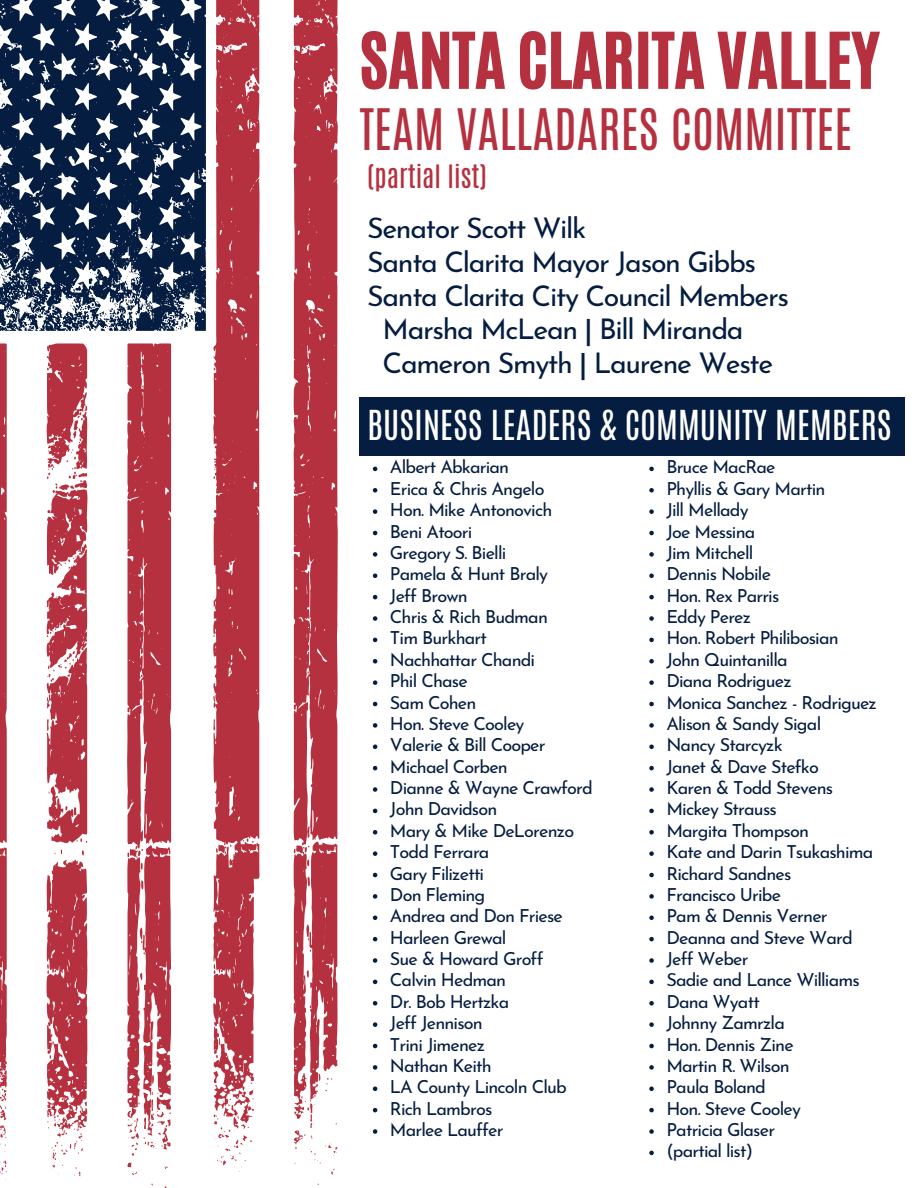
<style>
.page{position:relative;width:918px;height:1188px;background:#fff}
.page>*{position:absolute;margin:0;border:0;box-sizing:border-box;transform-origin:0 0}
.t1{font:64.8px "CA Generated";color:#b6313f}
.t2{font:47.7px "Antonio";color:#b6313f}
.t3{font:34.5px "Antonio";color:#fff}
.t4{font:28.5px "Josefin Sans";letter-spacing:-.045em;color:#051d40}
.t5{font:26.85px "Antonio";color:#b6313f}
.t6{font:18px "Josefin Sans";letter-spacing:-.045em;color:#051d40}
.s1{font-weight:600}
</style>
<div class="page">
<svg style="left:0;top:0;width:338px;height:1188px"></svg>
<svg style="left:0;top:0;width:206px;height:331px;background:#42546e"></svg>
<svg style="left:0;top:0;width:201px;height:319px;fill:#051d40"></svg>
<div style="left:359px;top:398px;width:545px;height:58px;background:#051d40"></div>
<svg style="left:373px;top:467px;width:4px;height:4px"></svg>
<svg style="left:373px;top:488px;width:4px;height:5px"></svg>
<svg style="left:373px;top:509px;width:4px;height:5px"></svg>
<svg style="left:373px;top:531px;width:4px;height:4px"></svg>
<svg style="left:373px;top:552px;width:4px;height:5px"></svg>
<svg style="left:373px;top:574px;width:4px;height:4px"></svg>
<svg style="left:373px;top:595px;width:4px;height:4px"></svg>
<svg style="left:373px;top:616px;width:4px;height:5px"></svg>
<svg style="left:373px;top:638px;width:4px;height:4px"></svg>
<svg style="left:373px;top:659px;width:4px;height:5px"></svg>
<svg style="left:373px;top:680px;width:4px;height:5px"></svg>
<svg style="left:373px;top:702px;width:4px;height:4px"></svg>
<svg style="left:373px;top:723px;width:4px;height:5px"></svg>
<svg style="left:373px;top:745px;width:4px;height:4px"></svg>
<svg style="left:373px;top:766px;width:4px;height:4px"></svg>
<svg style="left:373px;top:787px;width:4px;height:5px"></svg>
<svg style="left:373px;top:809px;width:4px;height:4px"></svg>
<svg style="left:373px;top:830px;width:4px;height:5px"></svg>
<svg style="left:373px;top:851px;width:4px;height:5px"></svg>
<svg style="left:373px;top:873px;width:4px;height:4px"></svg>
<svg style="left:373px;top:894px;width:4px;height:5px"></svg>
<svg style="left:373px;top:916px;width:4px;height:4px"></svg>
<svg style="left:373px;top:937px;width:4px;height:4px"></svg>
<svg style="left:373px;top:958px;width:4px;height:5px"></svg>
<svg style="left:373px;top:980px;width:4px;height:4px"></svg>
<svg style="left:373px;top:1001px;width:4px;height:5px"></svg>
<svg style="left:373px;top:1022px;width:4px;height:5px"></svg>
<svg style="left:373px;top:1044px;width:4px;height:4px"></svg>
<svg style="left:373px;top:1065px;width:4px;height:5px"></svg>
<svg style="left:373px;top:1087px;width:4px;height:4px"></svg>
<svg style="left:373px;top:1108px;width:4px;height:4px"></svg>
<svg style="left:373px;top:1129px;width:4px;height:5px"></svg>
<svg style="left:649px;top:467px;width:5px;height:4px"></svg>
<svg style="left:649px;top:488px;width:5px;height:5px"></svg>
<svg style="left:649px;top:509px;width:5px;height:5px"></svg>
<svg style="left:649px;top:531px;width:5px;height:4px"></svg>
<svg style="left:649px;top:552px;width:5px;height:5px"></svg>
<svg style="left:649px;top:574px;width:5px;height:4px"></svg>
<svg style="left:649px;top:595px;width:5px;height:4px"></svg>
<svg style="left:649px;top:616px;width:5px;height:5px"></svg>
<svg style="left:649px;top:638px;width:5px;height:4px"></svg>
<svg style="left:649px;top:659px;width:5px;height:5px"></svg>
<svg style="left:649px;top:680px;width:5px;height:5px"></svg>
<svg style="left:649px;top:702px;width:5px;height:4px"></svg>
<svg style="left:649px;top:723px;width:5px;height:5px"></svg>
<svg style="left:649px;top:745px;width:5px;height:4px"></svg>
<svg style="left:649px;top:766px;width:5px;height:4px"></svg>
<svg style="left:649px;top:787px;width:5px;height:5px"></svg>
<svg style="left:649px;top:809px;width:5px;height:4px"></svg>
<svg style="left:649px;top:830px;width:5px;height:5px"></svg>
<svg style="left:649px;top:851px;width:5px;height:5px"></svg>
<svg style="left:649px;top:873px;width:5px;height:4px"></svg>
<svg style="left:649px;top:894px;width:5px;height:5px"></svg>
<svg style="left:649px;top:916px;width:5px;height:4px"></svg>
<svg style="left:649px;top:937px;width:5px;height:4px"></svg>
<svg style="left:649px;top:958px;width:5px;height:5px"></svg>
<svg style="left:649px;top:980px;width:5px;height:4px"></svg>
<svg style="left:649px;top:1001px;width:5px;height:5px"></svg>
<svg style="left:649px;top:1022px;width:5px;height:5px"></svg>
<svg style="left:649px;top:1044px;width:5px;height:4px"></svg>
<svg style="left:649px;top:1065px;width:5px;height:5px"></svg>
<svg style="left:649px;top:1087px;width:5px;height:4px"></svg>
<svg style="left:649px;top:1108px;width:5px;height:4px"></svg>
<svg style="left:649px;top:1129px;width:5px;height:5px"></svg>
<svg style="left:649px;top:1151px;width:5px;height:4px"></svg>
<p class="t1" style="left:359px;top:14px;width:521px">SANTA CLARITA VALLEY</p>
<p class="t2" style="left:359px;top:95px;width:495px">TEAM VALLADARES COMMITTEE</p>
<p class="t5" style="left:367px;top:158px;width:121px">(partial list)</p>
<p class="t4" style="left:367px;top:217px;width:221px">Senator Scott Wilk</p>
<p class="t4" style="left:367px;top:250px;width:391px">Santa Clarita Mayor Jason Gibbs</p>
<p class="t4" style="left:367px;top:284px;width:423px">Santa Clarita City Council Members</p>
<p class="t4" style="left:383px;top:318px;width:363px">Marsha McLean <span class="s1">|</span> Bill Miranda</p>
<p class="t4" style="left:383px;top:352px;width:392px">Cameron Smyth <span class="s1">|</span> Laurene Weste</p>
<p class="t3" style="left:367px;top:400px;width:526px">BUSINESS LEADERS &amp; COMMUNITY MEMBERS</p>
<p class="t6" style="left:390px;top:460px;width:121px">Albert Abkarian</p>
<p class="t6" style="left:390px;top:481px;width:156px">Erica &amp; Chris Angelo</p>
<p class="t6" style="left:390px;top:503px;width:164px">Hon. Mike Antonovich</p>
<p class="t6" style="left:390px;top:524px;width:84px">Beni Atoori</p>
<p class="t6" style="left:390px;top:545px;width:118px">Gregory S. Bielli</p>
<p class="t6" style="left:390px;top:567px;width:160px">Pamela &amp; Hunt Braly</p>
<p class="t6" style="left:390px;top:588px;width:79px">Jeff Brown</p>
<p class="t6" style="left:390px;top:610px;width:160px">Chris &amp; Rich Budman</p>
<p class="t6" style="left:390px;top:631px;width:99px">Tim Burkhart</p>
<p class="t6" style="left:390px;top:652px;width:147px">Nachhattar Chandi</p>
<p class="t6" style="left:390px;top:674px;width:79px">Phil Chase</p>
<p class="t6" style="left:390px;top:695px;width:88px">Sam Cohen</p>
<p class="t6" style="left:390px;top:716px;width:136px">Hon. Steve Cooley</p>
<p class="t6" style="left:390px;top:738px;width:157px">Valerie &amp; Bill Cooper</p>
<p class="t6" style="left:390px;top:759px;width:119px">Michael Corben</p>
<p class="t6" style="left:390px;top:781px;width:204px">Dianne &amp; Wayne Crawford</p>
<p class="t6" style="left:390px;top:802px;width:109px">John Davidson</p>
<p class="t6" style="left:390px;top:823px;width:186px">Mary &amp; Mike DeLorenzo</p>
<p class="t6" style="left:390px;top:845px;width:101px">Todd Ferrara</p>
<p class="t6" style="left:390px;top:866px;width:96px">Gary Filizetti</p>
<p class="t6" style="left:390px;top:887px;width:97px">Don Fleming</p>
<p class="t6" style="left:390px;top:909px;width:174px">Andrea and Don Friese</p>
<p class="t6" style="left:390px;top:930px;width:118px">Harleen Grewal</p>
<p class="t6" style="left:390px;top:952px;width:155px">Sue &amp; Howard Groff</p>
<p class="t6" style="left:390px;top:973px;width:118px">Calvin Hedman</p>
<p class="t6" style="left:390px;top:994px;width:121px">Dr. Bob Hertzka</p>
<p class="t6" style="left:390px;top:1016px;width:94px">Jeff Jennison</p>
<p class="t6" style="left:390px;top:1037px;width:97px">Trini Jimenez</p>
<p class="t6" style="left:390px;top:1058px;width:103px">Nathan Keith</p>
<p class="t6" style="left:390px;top:1080px;width:178px">LA County Lincoln Club</p>
<p class="t6" style="left:390px;top:1101px;width:104px">Rich Lambros</p>
<p class="t6" style="left:390px;top:1123px;width:115px">Marlee Lauffer</p>
<p class="t6" style="left:666px;top:460px;width:111px">Bruce MacRae</p>
<p class="t6" style="left:666px;top:481px;width:161px">Phyllis &amp; Gary Martin</p>
<p class="t6" style="left:666px;top:503px;width:84px">Jill Mellady</p>
<p class="t6" style="left:666px;top:524px;width:90px">Joe Messina</p>
<p class="t6" style="left:666px;top:545px;width:89px">Jim Mitchell</p>
<p class="t6" style="left:666px;top:567px;width:106px">Dennis Nobile</p>
<p class="t6" style="left:666px;top:588px;width:115px">Hon. Rex Parris</p>
<p class="t6" style="left:666px;top:610px;width:86px">Eddy Perez</p>
<p class="t6" style="left:666px;top:631px;width:174px">Hon. Robert Philibosian</p>
<p class="t6" style="left:666px;top:652px;width:123px">John Quintanilla</p>
<p class="t6" style="left:666px;top:674px;width:127px">Diana Rodriguez</p>
<p class="t6" style="left:666px;top:695px;width:212px">Monica Sanchez - Rodriguez</p>
<p class="t6" style="left:666px;top:716px;width:156px">Alison &amp; Sandy Sigal</p>
<p class="t6" style="left:666px;top:738px;width:118px">Nancy Starcyzk</p>
<p class="t6" style="left:666px;top:759px;width:154px">Janet &amp; Dave Stefko</p>
<p class="t6" style="left:666px;top:781px;width:168px">Karen &amp; Todd Stevens</p>
<p class="t6" style="left:666px;top:802px;width:112px">Mickey Strauss</p>
<p class="t6" style="left:666px;top:823px;width:144px">Margita Thompson</p>
<p class="t6" style="left:666px;top:845px;width:209px">Kate and Darin Tsukashima</p>
<p class="t6" style="left:666px;top:866px;width:127px">Richard Sandnes</p>
<p class="t6" style="left:666px;top:887px;width:116px">Francisco Uribe</p>
<p class="t6" style="left:666px;top:909px;width:163px">Pam &amp; Dennis Verner</p>
<p class="t6" style="left:666px;top:930px;width:188px">Deanna and Steve Ward</p>
<p class="t6" style="left:666px;top:952px;width:84px">Jeff Weber</p>
<p class="t6" style="left:666px;top:973px;width:195px">Sadie and Lance Williams</p>
<p class="t6" style="left:666px;top:994px;width:95px">Dana Wyatt</p>
<p class="t6" style="left:666px;top:1016px;width:120px">Johnny Zamrzla</p>
<p class="t6" style="left:666px;top:1037px;width:129px">Hon. Dennis Zine</p>
<p class="t6" style="left:666px;top:1058px;width:125px">Martin R. Wilson</p>
<p class="t6" style="left:666px;top:1080px;width:101px">Paula Boland</p>
<p class="t6" style="left:666px;top:1101px;width:136px">Hon. Steve Cooley</p>
<p class="t6" style="left:666px;top:1123px;width:110px">Patricia Glaser</p>
<p class="t6" style="left:666px;top:1144px;width:88px">(partial list)</p>
</div>
